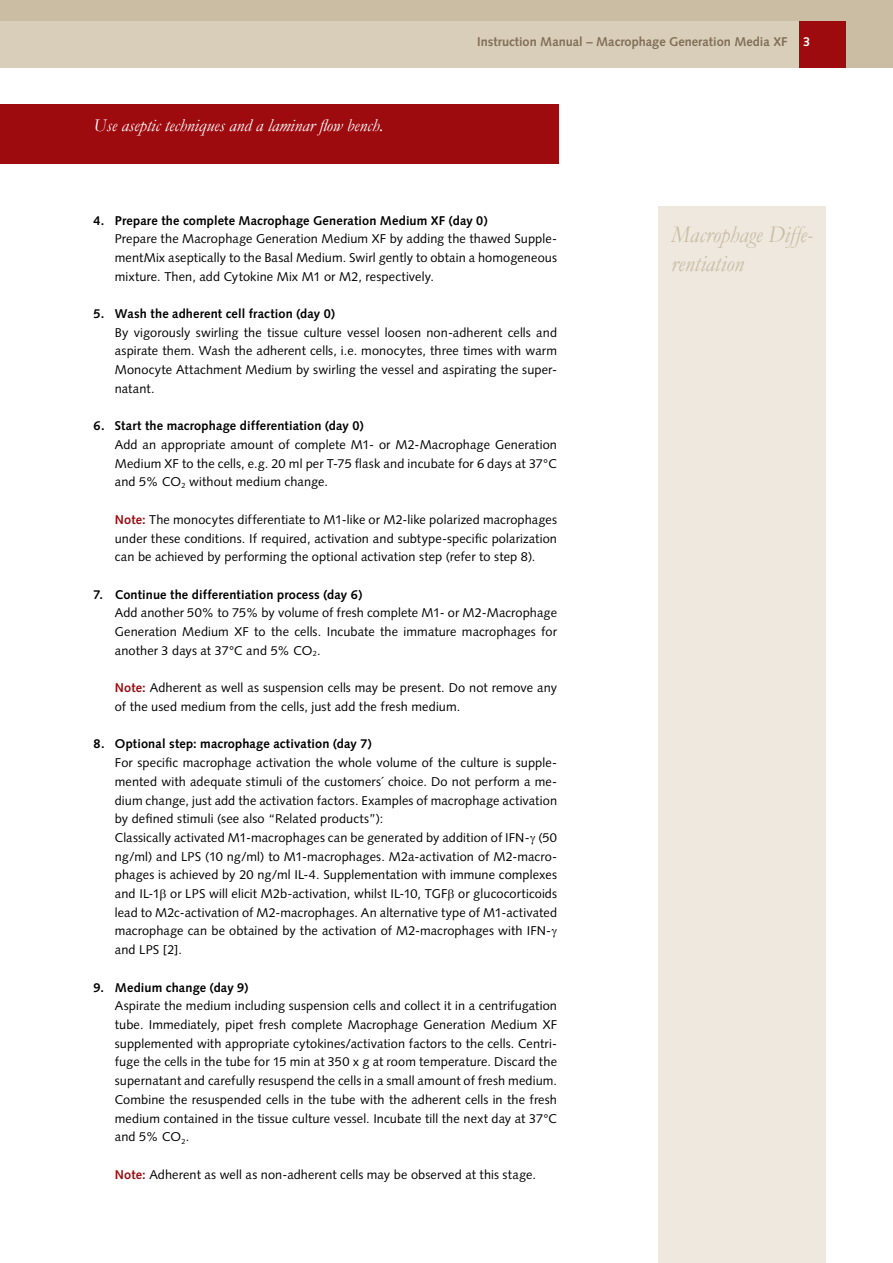
<style>
.page{position:relative;width:893px;height:1263px;background:#fff}
.page>*{position:absolute;margin:0;border:0;box-sizing:border-box;transform-origin:0 0}
.t1{font:italic 24px/28.8px "Garamond";color:#cabda4;scale:.95 1}
.t2{font:italic 18px "Garamond";color:#fff}
.t3{font:12.75px/18.8px "Syntax LT Std";letter-spacing:.01em;color:#000;text-align:justify}
.t4{font:700 12.75px "Syntax LT Std";letter-spacing:.01em;color:#000}
.t5{font:700 12.75px "Syntax LT Std";color:#816f58}
.t6{font:700 12.75px "Syntax LT Std";color:#fff}
.s1{font-weight:700;color:#9e0b0f}
</style>
<div class="page">
<div style="left:0;top:0;width:893px;height:68px;background:#cabda4"></div>
<div style="left:0;top:21px;width:799px;height:47px;background:#d9ceba"></div>
<div style="left:799px;top:21px;width:47px;height:47px;background:#9e0b0f"></div>
<div style="left:658px;top:206px;width:168px;height:1057px;background:#eee8de"></div>
<div style="left:0;top:104px;width:558px;height:60px;background:#9e0b0f"></div>
<h2 class="t2" style="left:94px;top:113px;width:291px">Use aseptic techniques and a laminar flow bench.</h2>
<p class="t5" style="left:477px;top:34px;width:312px">Instruction Manual – Macrophage Generation Media XF</p>
<p class="t6" style="left:803px;top:34px;width:9px">3</p>
<p class="t4" style="left:94px;top:213px;width:395px">4. Prepare the complete Macrophage Generation Medium XF (day 0)</p>
<p class="t3" style="left:115px;top:229px;width:444px">Prepare the Macrophage Generation Medium XF by adding the thawed Supple&shy;mentMix aseptically to the Basal Medium. Swirl gently to obtain a homogeneous mixture. Then, add Cytokine Mix M1 or M2, respectively.</p>
<p class="t4" style="left:94px;top:306px;width:243px">5. Wash the adherent cell fraction (day 0)</p>
<p class="t3" style="left:115px;top:323px;width:444px">By vigorously swirling the tissue culture vessel loosen non-adherent cells and aspirate them. Wash the adherent cells, i.e. monocytes, three times with warm Monocyte Attachment Medium by swirling the vessel and aspirating the super&shy;natant.</p>
<p class="t4" style="left:94px;top:419px;width:272px">6. Start the macrophage differentiation (day 0)</p>
<p class="t3" style="left:115px;top:435px;width:444px">Add an appropriate amount of complete M1- or M2-Macrophage Generation Medium XF to the cells, e.g. 20 ml per T-75 flask and incubate for 6 days at 37°C and 5% CO<sub>2</sub> without medium change.</p>
<p class="t3" style="left:115px;top:510px;width:444px"><span class="s1">Note:</span> The monocytes differentiate to M1-like or M2-like polarized macrophages under these conditions. If required, activation and subtype-specific polarization can be achieved by performing the optional activation step (refer to step 8).</p>
<p class="t4" style="left:94px;top:587px;width:270px">7. Continue the differentiation process (day 6)</p>
<p class="t3" style="left:115px;top:604px;width:444px">Add another 50% to 75% by volume of fresh complete M1- or M2-Macrophage Generation Medium XF to the cells. Incubate the immature macrophages for another 3 days at 37°C and 5% CO<sub>2</sub>.</p>
<p class="t3" style="left:115px;top:678px;width:444px"><span class="s1">Note:</span> Adherent as well as suspension cells may be present. Do not remove any of the used medium from the cells, just add the fresh medium.</p>
<p class="t4" style="left:94px;top:737px;width:280px">8. Optional step: macrophage activation (day 7)</p>
<p class="t3" style="left:115px;top:753px;width:444px;text-align:left">For specific macrophage activation the whole volume of the culture is supple&shy;mented with adequate stimuli of the customers´ choice. Do not perform a me&shy;dium change, just add the activation factors. Examples of macrophage activation by defined stimuli (see also “Related products”):<br>Classically activated M1-macrophages can be generated by addition of IFN- (50 ng/ml) and LPS (10 ng/ml) to M1-macrophages. M2a-activation of M2-macro&shy;phages is achieved by 20 ng/ml IL-4. Supplementation with immune complexes and IL-1 or LPS will elicit M2b-activation, whilst IL-10, TGF or glucocorticoids lead to M2c-activation of M2-macrophages. An alternative type of M1-activated macrophage can be obtained by the activation of M2-macrophages with IFN&shy;and LPS [2].</p>
<p class="t4" style="left:94px;top:980px;width:156px">9. Medium change (day 9)</p>
<p class="t3" style="left:115px;top:996px;width:444px">Aspirate the medium including suspension cells and collect it in a centrifugation tube. Immediately, pipet fresh complete Macrophage Generation Medium XF supplemented with appropriate cytokines/activation factors to the cells. Centri&shy;fuge the cells in the tube for 15 min at 350 x g at room temperature. Discard the supernatant and carefully resuspend the cells in a small amount of fresh medium.<br>Combine the resuspended cells in the tube with the adherent cells in the fresh medium contained in the tissue culture vessel. Incubate till the next day at 37°C and 5% CO<sub>2</sub>.</p>
<p class="t3" style="left:115px;top:1165px;width:423px"><span class="s1">Note:</span> Adherent as well as non-adherent cells may be observed at this stage.</p>
<h1 class="t1" style="left:671px;top:219px;width:151px">Macrophage Diffe&shy;rentiation</h1>
</div>
